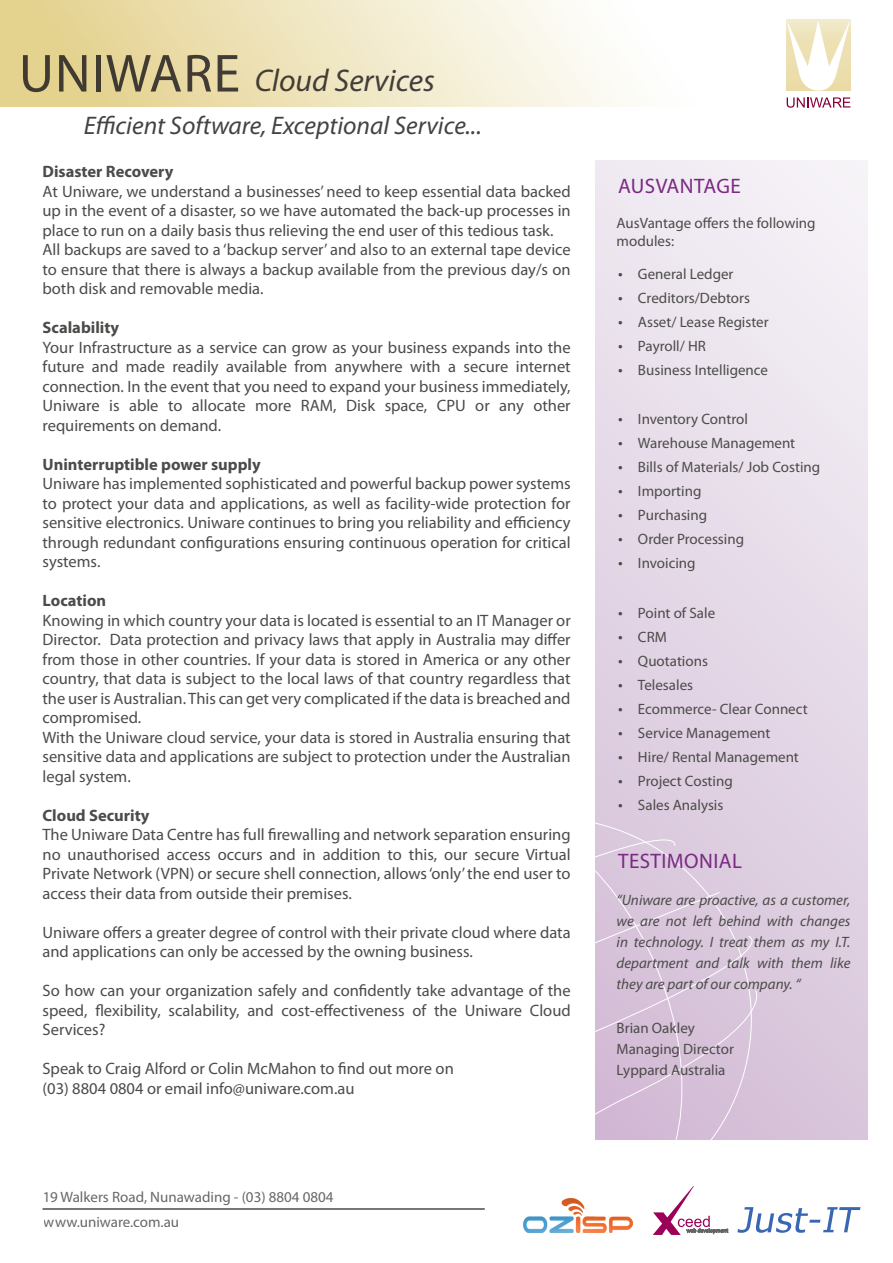
<style>
.page{position:relative;width:893px;height:1263px;background:#fff}
.page>*{position:absolute;margin:0;border:0;box-sizing:border-box;transform-origin:0 0}
.t1{font:54px "Myriad Pro";letter-spacing:.02em;color:#231f20}
.t2{font:italic 31.5px "Myriad Pro";color:#231f20}
.t3{font:italic 25.5px "Myriad Pro";color:#231f20}
.t4{font:21px "Myriad Pro";letter-spacing:.02em;color:#7b2a83}
.t5{font:16.5px/19.5px "Myriad Pro";color:#4c4b49;text-align:justify}
.t6{font:700 16.5px "Myriad Pro";color:#4c4b49}
.Bulletted{font:15px/24.8px "Myriad Pro";color:#4c4b49}
.t7{font:italic 15px/21px "Myriad Pro";color:#4c4b49;text-align:justify}
.s1{font-size:16.5px}
</style>
<div class="page">
<svg style="left:0;top:0;width:851px;height:106px"></svg>
<svg style="left:595px;top:161px;width:272px;height:979px;background:#e7dde9"></svg>
<hr style="left:43px;top:1208px;width:442px;height:2px;background:#4c4b49">
<svg style="left:737px;top:1207px;width:123px;height:25px"></svg>
<svg style="left:653px;top:1186px;width:75px;height:49px"></svg>
<svg style="left:787px;top:20px;width:63px;height:71px"></svg>
<svg style="left:787px;top:97px;width:63px;height:11px"></svg>
<img style="left:523px;top:1198px;width:109px;height:34px">
<div style="left:595px;top:791px;width:183px;height:24px;background:#dfd0e2"></div>
<div style="left:595px;top:792px;width:107px;height:23px;background:#dcccdf"></div>
<svg style="left:595px;top:815px;width:195px;height:325px;background:#d8c5db"></svg>
<h1 class="t1" style="left:19px;top:40px;width:223px">UNIWARE</h1>
<h3 class="t3" style="left:84px;top:110px;width:400px">Efficient Software, Exceptional Service...</h3>
<h2 class="t2" style="left:254px;top:61px;width:182px">Cloud Services</h2>
<p class="t6" style="left:43px;top:161px;width:132px">Disaster Recovery</p>
<p class="t5" style="left:43px;top:181px;width:530px">At Uniware, we understand a businesses’ need to keep essential data backed up in the event of a disaster, so we have automated the back-up processes in place to run on a daily basis thus relieving the end user of this tedious task.</p>
<p class="t5" style="left:43px;top:240px;width:530px">All backups are saved to a ‘backup server’ and also to an external tape device to ensure that there is always a backup available from the previous day/s on both disk and removable media.</p>
<p class="t6" style="left:43px;top:317px;width:78px">Scalability</p>
<p class="t5" style="left:43px;top:337px;width:530px">Your Infrastructure as a service can grow as your business expands into the future and made readily available from anywhere with a secure internet connection. In the event that you need to expand your business immediately, Uniware is able to allocate more RAM, Disk space, CPU or any other requirements on demand.</p>
<p class="t6" style="left:43px;top:453px;width:220px">Uninterruptible power supply</p>
<p class="t5" style="left:43px;top:474px;width:530px">Uniware has implemented sophisticated and powerful backup power systems to protect your data and applications, as well as facility-wide protection for sensitive electronics. Uniware continues to bring you reliability and efficiency through redundant configurations ensuring continuous operation for critical systems.</p>
<p class="t6" style="left:43px;top:590px;width:65px">Location</p>
<p class="t5" style="left:43px;top:610px;width:530px">Knowing in which country your data is located is essential to an IT Manager or Director. Data protection and privacy laws that apply in Australia may differ from those in other countries. If your data is stored in America or any other country, that data is subject to the local laws of that country regardless that the user is Australian. This can get very complicated if the data is breached and compromised.</p>
<p class="t5" style="left:43px;top:727px;width:530px">With the Uniware cloud service, your data is stored in Australia ensuring that sensitive data and applications are subject to protection under the Australian legal system.</p>
<p class="t6" style="left:43px;top:804px;width:108px">Cloud Security</p>
<p class="t5" style="left:43px;top:825px;width:530px">The Uniware Data Centre has full firewalling and network separation ensuring no unauthorised access occurs and in addition to this, our secure Virtual Private Network (VPN) or secure shell connection, allows ‘only’ the end user to access their data from outside their premises.</p>
<p class="t5" style="left:43px;top:922px;width:530px">Uniware offers a greater degree of control with their private cloud where data and applications can only be accessed by the owning business.</p>
<p class="t5" style="left:43px;top:981px;width:530px">So how can your organization safely and confidently take advantage of the speed, flexibility, scalability, and cost-effectiveness of the Uniware Cloud Services?</p>
<p class="t5" style="left:43px;top:1059px;width:413px">Speak to Craig Alford or Colin McMahon to find out more on</p>
<p class="t5" style="left:43px;top:1078px;width:313px">(03) 8804 0804 or email info@uniware.com.au</p>
<p class="Bulletted" style="left:43px;top:1184px;width:293px">19 Walkers Road, Nunawading - (03) 8804 0804 www.uniware.com.au</p>
<p class="t4" style="left:618px;top:173px;width:124px">AUSVANTAGE</p>
<p class="Bulletted" style="left:617px;top:214px;width:201px;line-height:18px">AusVantage offers the following modules:</p>
<p class="Bulletted" style="left:618px;top:261px;width:117px"><span class="s1">•</span> General Ledger</p>
<p class="Bulletted" style="left:618px;top:285px;width:134px"><span class="s1">•</span> Creditors/Debtors</p>
<p class="Bulletted" style="left:618px;top:309px;width:152px"><span class="s1">•</span> Asset/ Lease Register</p>
<p class="Bulletted" style="left:618px;top:333px;width:89px"><span class="s1">•</span> Payroll/ HR</p>
<p class="Bulletted" style="left:618px;top:357px;width:152px"><span class="s1">•</span> Business Intelligence</p>
<p class="Bulletted" style="left:618px;top:406px;width:131px"><span class="s1">•</span> Inventory Control</p>
<p class="Bulletted" style="left:618px;top:430px;width:179px"><span class="s1">•</span> Warehouse Management</p>
<p class="Bulletted" style="left:618px;top:454px;width:204px"><span class="s1">•</span> Bills of Materials/ Job Costing</p>
<p class="Bulletted" style="left:618px;top:478px;width:85px"><span class="s1">•</span> Importing</p>
<p class="Bulletted" style="left:618px;top:502px;width:91px"><span class="s1">•</span> Purchasing</p>
<p class="Bulletted" style="left:618px;top:526px;width:128px"><span class="s1">•</span> Order Processing</p>
<p class="Bulletted" style="left:618px;top:550px;width:79px"><span class="s1">•</span> Invoicing</p>
<p class="Bulletted" style="left:618px;top:601px;width:99px"><span class="s1">•</span> Point of Sale</p>
<p class="Bulletted" style="left:618px;top:625px;width:50px"><span class="s1">•</span> CRM</p>
<p class="Bulletted" style="left:618px;top:649px;width:91px"><span class="s1">•</span> Quotations</p>
<p class="Bulletted" style="left:618px;top:673px;width:77px"><span class="s1">•</span> Telesales</p>
<p class="Bulletted" style="left:618px;top:697px;width:191px"><span class="s1">•</span> Ecommerce- Clear Connect</p>
<p class="Bulletted" style="left:618px;top:721px;width:154px"><span class="s1">•</span> Service Management</p>
<p class="Bulletted" style="left:618px;top:745px;width:182px"><span class="s1">•</span> Hire/ Rental Management</p>
<p class="Bulletted" style="left:618px;top:769px;width:116px"><span class="s1">•</span> Project Costing</p>
<p class="Bulletted" style="left:618px;top:793px;width:107px"><span class="s1">•</span> Sales Analysis</p>
<p class="t4" style="left:618px;top:848px;width:125px">TESTIMONIAL</p>
<p class="t7" style="left:617px;top:889px;width:235px">“Uniware are proactive, as a customer, we are not left behind with changes in technology. I treat them as my I.T. department and talk with them like they are part of our company. “</p>
<p class="Bulletted" style="left:617px;top:1015px;width:80px">Brian Oakley</p>
<p class="Bulletted" style="left:617px;top:1036px;width:119px">Managing Director</p>
<p class="Bulletted" style="left:617px;top:1057px;width:110px">Lyppard Australia</p>
</div>
